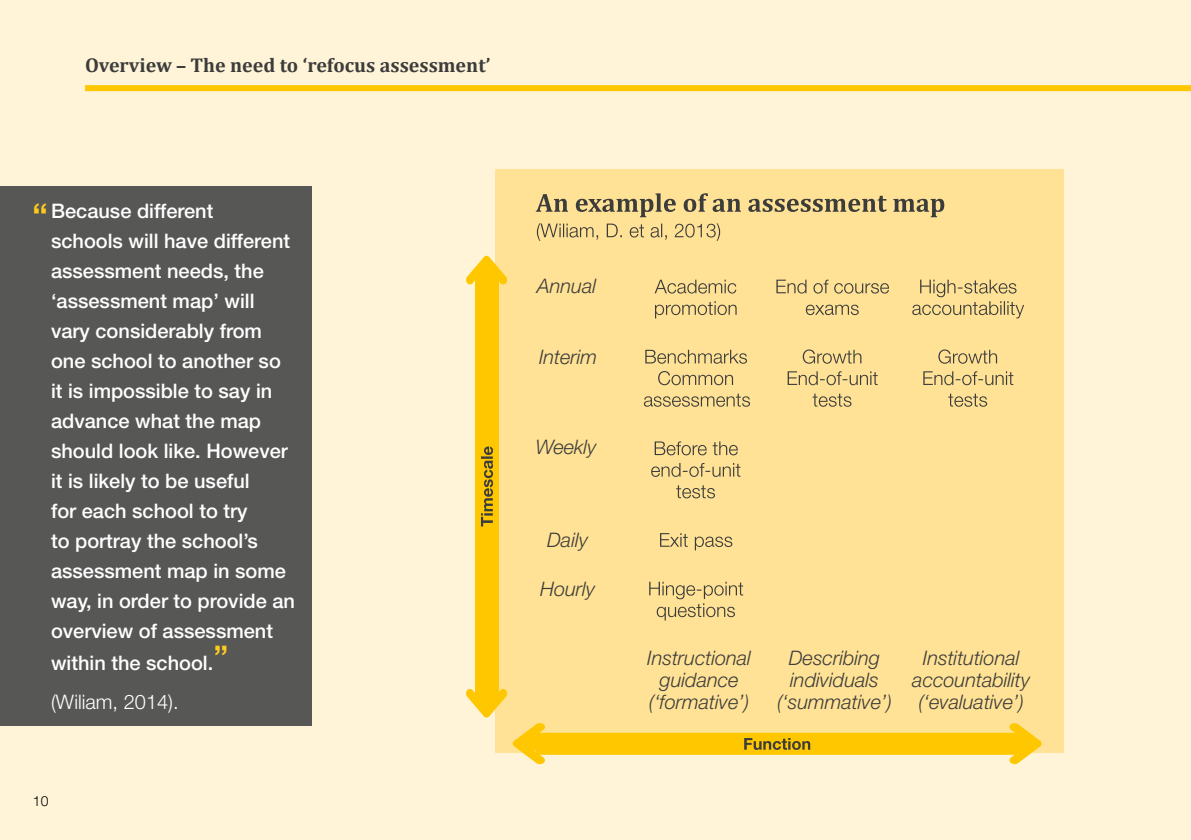
<style>
.page{position:relative;width:1191px;height:840px;background:#fff}
.page>*{position:absolute;margin:0;border:0;box-sizing:border-box;transform-origin:0 0}
.t1{font:500 36px "Helvetica Neue LT Std";color:#fecc1c}
.t2{font:500 20px/30px "Helvetica Neue LT Std";color:#fff}
.t3{font:italic 300 20px/22px "Helvetica Neue LT Std";color:#3c3c3b;text-align:center}
.t4{font:700 20px "Cambria";color:#3c3c3b}
.t5{font:300 14px "Helvetica Neue LT Std";color:#000}
.s1{font-family:"Skolar Sans"}
.s2{font-size:34px;color:#fecc1c}
.s3{font-weight:300}
</style>
<div class="page">
<div style="left:0;top:0;width:1191px;height:839px;background:#fff4d8"></div>
<div style="left:495px;top:169px;width:568px;height:583px;background:#ffe295"></div>
<svg style="left:537px;top:223px;width:183px;height:18px"></svg>
<svg style="left:536px;top:193px;width:408px;height:24px"></svg>
<svg style="left:649px;top:581px;width:94px;height:39px"></svg>
<svg style="left:660px;top:533px;width:72px;height:17px"></svg>
<svg style="left:676px;top:485px;width:39px;height:13px"></svg>
<svg style="left:651px;top:463px;width:89px;height:13px"></svg>
<svg style="left:654px;top:441px;width:84px;height:14px"></svg>
<svg style="left:658px;top:371px;width:75px;height:14px"></svg>
<svg style="left:645px;top:349px;width:102px;height:14px"></svg>
<svg style="left:655px;top:301px;width:81px;height:17px"></svg>
<svg style="left:654px;top:279px;width:82px;height:14px"></svg>
<svg style="left:644px;top:393px;width:106px;height:13px"></svg>
<svg style="left:812px;top:393px;width:39px;height:13px"></svg>
<svg style="left:787px;top:371px;width:90px;height:14px"></svg>
<svg style="left:802px;top:349px;width:59px;height:14px"></svg>
<svg style="left:806px;top:304px;width:52px;height:11px"></svg>
<svg style="left:776px;top:279px;width:113px;height:14px"></svg>
<svg style="left:948px;top:393px;width:39px;height:13px"></svg>
<svg style="left:923px;top:371px;width:90px;height:14px"></svg>
<svg style="left:938px;top:349px;width:59px;height:14px"></svg>
<svg style="left:912px;top:279px;width:112px;height:39px"></svg>
<div style="left:475px;top:274px;width:24px;height:424px;background:#fec700"></div>
<div style="left:536px;top:732px;width:488px;height:22px;background:#fec700"></div>
<svg style="left:1009px;top:723px;width:32px;height:40px"></svg>
<svg style="left:513px;top:723px;width:32px;height:41px"></svg>
<div style="left:1020px;top:738px;width:11px;height:10px;background:#fec700"></div>
<div style="left:520px;top:735px;width:20px;height:14px;background:#fec700"></div>
<svg style="left:466px;top:689px;width:41px;height:28px"></svg>
<svg style="left:466px;top:256px;width:41px;height:29px"></svg>
<div style="left:478px;top:696px;width:16px;height:10px;background:#fec700"></div>
<div style="left:480px;top:266px;width:14px;height:32px;background:#fec700"></div>
<svg style="left:744px;top:738px;width:66px;height:11px"></svg>
<svg style="left:481px;top:446px;width:12px;height:80px"></svg>
<div style="left:85px;top:85px;width:1106px;height:6px;background:#fec700"></div>
<div style="left:0;top:186px;width:312px;height:540px;background:#575756"></div>
<p class="t4" style="left:85px;top:51px;width:407px">Overview <span class="s1">-</span> The need to ‘refocus assessment’</p>
<h1 class="t1" style="left:32px;top:195px;width:17px">“</h1>
<p class="t2" style="left:51px;top:195px;width:245px">Because different<br>schools will have different assessment needs, the ‘assessment map’ will vary considerably from one school to another so it is impossible to say in advance what the map should look like. However it is likely to be useful<br>for each school to try<br>to portray the school’s assessment map in some way, in order to provide an overview of assessment</p>
<p class="t2" style="left:51px;top:643px;width:179px;line-height:39px">within the school.<span class="s2">” </span><span class="s3">(Wiliam, 2014).</span></p>
<p class="t5" style="left:33px;top:792px;width:17px">10</p>
<p class="t3" style="left:537px;top:275px;width:60px">Annual</p>
<p class="t3" style="left:539px;top:345px;width:60px">Interim</p>
<p class="t3" style="left:536px;top:435px;width:62px">Weekly</p>
<p class="t3" style="left:547px;top:528px;width:42px">Daily</p>
<p class="t3" style="left:540px;top:577px;width:57px">Hourly</p>
<p class="t3" style="left:647px;top:646px;width:105px">Instructional guidance (‘formative’)</p>
<p class="t3" style="left:777px;top:646px;width:116px">Describing individuals (‘summative’)</p>
<p class="t3" style="left:912px;top:646px;width:119px">Institutional accountability (‘evaluative’)</p>
</div>
